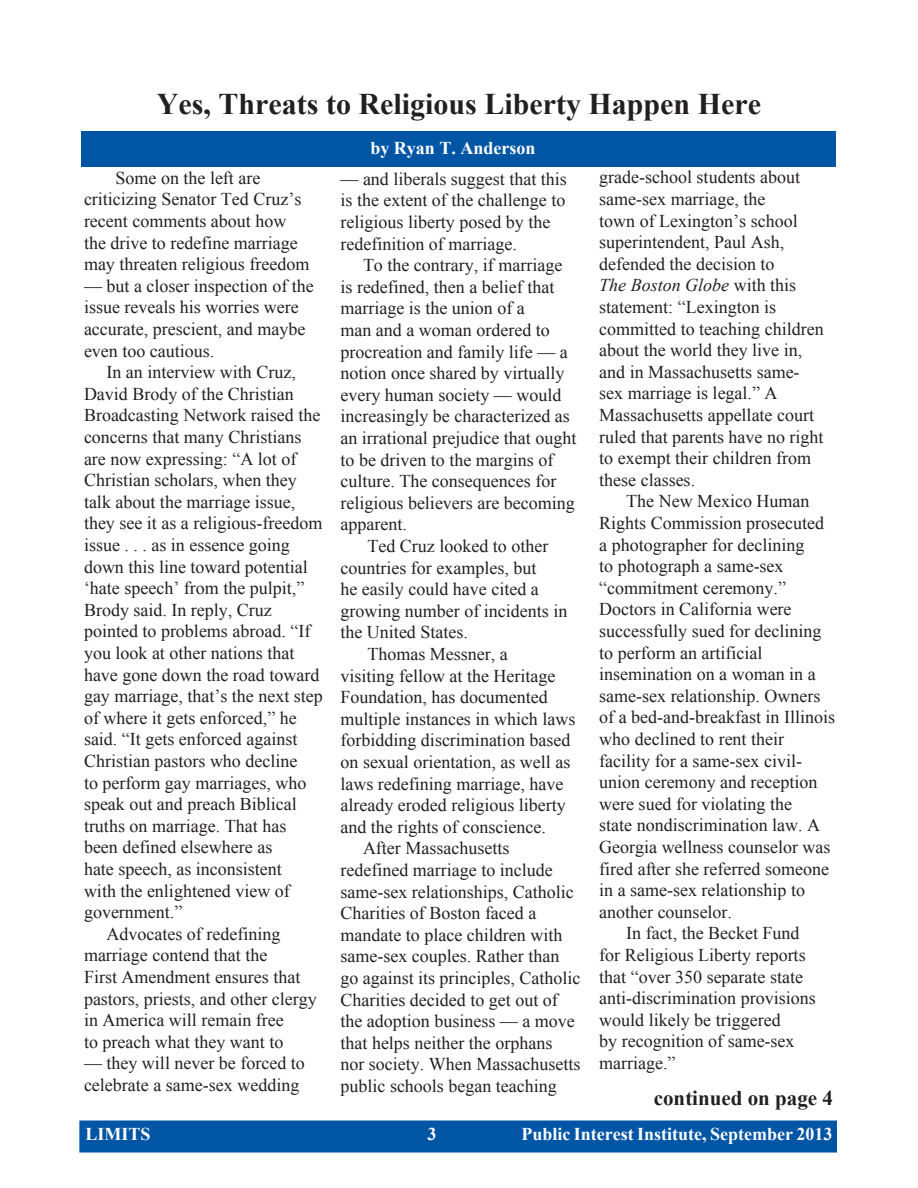
<style>
.page{position:relative;width:918px;height:1188px;background:#fff}
.page>*{position:absolute;margin:0;border:0;box-sizing:border-box;transform-origin:0 0}
.Default{font:700 30px "Times New Roman";color:#231f20}
.t1{font:700 21px "Times New Roman";color:#231f20}
.t2{font:18px/21.6px "Times New Roman";color:#231f20}
.t3{font:700 18px "Times New Roman";color:#fff}
.s1{font-style:italic}
</style>
<div class="page">
<div style="left:80px;top:1121px;width:756px;height:31px;background:#0155a5"></div>
<div style="left:79px;top:1120px;width:758px;height:33px;border:2px solid #0155a5"></div>
<div style="left:81px;top:131px;width:755px;height:36px;background:#0155a5"></div>
<p class="Default" style="left:157px;top:83px;width:606px">Yes, Threats to Religious Liberty Happen Here</p>
<p class="t2" style="left:84px;top:167px;width:227px;text-indent:32px">Some on the left are criticizing Senator Ted Cruz’s recent comments about how the drive to redefine marriage may threaten religious freedom</p>
<p class="t2" style="left:84px;top:275px;width:231px">— but a closer inspection of the issue reveals his worries were accurate, prescient, and maybe even too cautious.</p>
<p class="t2" style="left:84px;top:361px;width:240px;text-indent:22px">In an interview with Cruz,<br>David Brody of the Christian<br>Broadcasting Network raised the concerns that many Christians are now expressing: “A lot of<br>Christian scholars, when they talk about the marriage issue, they see it as a religious-freedom issue . . . as in essence going down this line toward potential ‘hate speech’ from the pulpit,”<br>Brody said. In reply, Cruz pointed to problems abroad. “If you look at other nations that have gone down the road toward gay marriage, that’s the next step of where it gets enforced,” he said. “It gets enforced against<br>Christian pastors who decline<br>to perform gay marriages, who speak out and preach Biblical truths on marriage. That has been defined elsewhere as<br>hate speech, as inconsistent<br>with the enlightened view of government.”</p>
<p class="t2" style="left:84px;top:923px;width:234px;text-indent:22px">Advocates of redefining marriage contend that the<br>First Amendment ensures that pastors, priests, and other clergy in America will remain free<br>to preach what they want to</p>
<p class="t2" style="left:84px;top:1052px;width:222px">— they will never be forced to celebrate a same-sex wedding</p>
<p class="t3" style="left:370px;top:136px;width:167px">by Ryan T. Anderson</p>
<p class="t2" style="left:340px;top:168px;width:228px">— and liberals suggest that this is the extent of the challenge to religious liberty posed by the redefinition of marriage.</p>
<p class="t2" style="left:340px;top:254px;width:237px;text-indent:22px">To the contrary, if marriage is redefined, then a belief that marriage is the union of a<br>man and a woman ordered to procreation and family life — a notion once shared by virtually every human society — would increasingly be characterized as an irrational prejudice that ought to be driven to the margins of culture. The consequences for religious believers are becoming apparent.</p>
<p class="t2" style="left:340px;top:535px;width:228px;text-indent:27px">Ted Cruz looked to other countries for examples, but<br>he easily could have cited a growing number of incidents in the United States.</p>
<p class="t2" style="left:340px;top:643px;width:236px;text-indent:27px">Thomas Messner, a<br>visiting fellow at the Heritage<br>Foundation, has documented multiple instances in which laws forbidding discrimination based on sexual orientation, as well as laws redefining marriage, have already eroded religious liberty and the rights of conscience.</p>
<p class="t2" style="left:340px;top:837px;width:242px;text-indent:22px">After Massachusetts redefined marriage to include same-sex relationships, Catholic<br>Charities of Boston faced a mandate to place children with same-sex couples. Rather than go against its principles, Catholic<br>Charities decided to get out of the adoption business — a move that helps neither the orphans nor society. When Massachusetts public schools began teaching</p>
<p class="t2" style="left:599px;top:166px;width:226px">grade-school students about same-sex marriage, the<br>town of Lexington’s school superintendent, Paul Ash, defended the decision to<br><span class="s1">The Boston Globe</span> with this statement: “Lexington is committed to teaching children about the world they live in, and in Massachusetts same&shy;sex marriage is legal.” A<br>Massachusetts appellate court ruled that parents have no right to exempt their children from these classes.</p>
<p class="t2" style="left:599px;top:490px;width:237px;text-indent:27px">The New Mexico Human<br>Rights Commission prosecuted a photographer for declining<br>to photograph a same-sex “commitment ceremony.”<br>Doctors in California were successfully sued for declining to perform an artificial insemination on a woman in a same-sex relationship. Owners of a bed-and-breakfast in Illinois who declined to rent their facility for a same-sex civil&shy;union ceremony and reception were sued for violating the<br>state nondiscrimination law. A<br>Georgia wellness counselor was fired after she referred someone in a same-sex relationship to another counselor.</p>
<p class="t2" style="left:599px;top:922px;width:218px;text-indent:27px">In fact, the Becket Fund for Religious Liberty reports that “over 350 separate state anti-discrimination provisions would likely be triggered<br>by recognition of same-sex marriage.”</p>
<p class="t1" style="left:654px;top:1083px;width:181px">continued on page 4</p>
<p class="t3" style="left:86px;top:1121px;width:67px">LIMITS</p>
<p class="t3" style="left:521px;top:1121px;width:313px">Public Interest Institute, September 2013</p>
</div>
